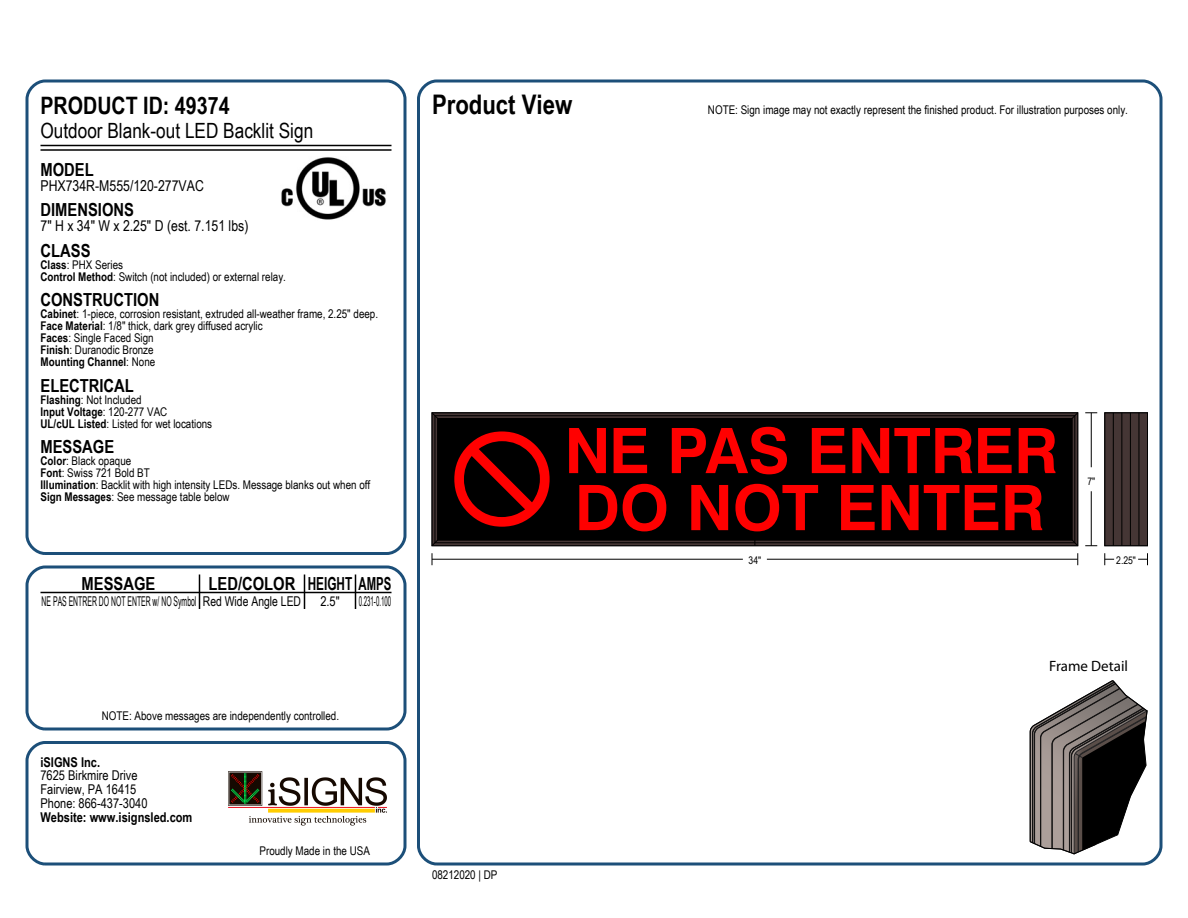
<style>
.page{position:relative;width:1188px;height:918px;background:#fff}
.page>*{position:absolute;margin:0;border:0;box-sizing:border-box;transform-origin:0 0}
.t1{font:700 62.85px "Swiss 721 BT";color:#f00}
.t2{font:700 62.7px "Swiss 721 BT";color:#f00}
.t3{font:700 27px "Arial Narrow";color:#000}
.t4{font:700 24px "Arial Narrow";color:#000}
.t5{font:21px "Arial Narrow";color:#000}
.t6{font:700 18px "Arial Narrow";color:#000}
.t7{font:15px "Arial Narrow";color:#000}
.t8{font:15px "Myriad Pro";color:#000}
.t9{font:13.5px/13.8px "Arial Narrow";color:#000}
.t10{font:13.5px "Arial Narrow";color:#000;scale:.62 1}
.t11{font:700 13.5px "Arial Narrow";color:#000}
.t12{font:13.5px "Arial Narrow";color:#000;scale:.55 1}
.t13{font:12px/12px "Arial Narrow";color:#000}
.t14{font:10.5px "Arial Narrow";color:#000}
.s1{font-weight:700}
</style>
<div class="page">
<div style="left:26px;top:80px;width:380px;height:475px;border:3px solid #1c4f79;border-radius:18px"></div>
<div style="left:26px;top:566px;width:380px;height:164px;border:3px solid #1c4f79;border-radius:18px"></div>
<div style="left:26px;top:741px;width:380px;height:125px;border:3px solid #1c4f79;border-radius:18px"></div>
<div style="left:417px;top:80px;width:745px;height:786px;border:3px solid #1c4f79;border-radius:18px"></div>
<svg style="left:434px;top:415px;width:642px;height:129px;background:#171111"></svg>
<div style="left:432px;top:413px;width:646px;height:133px;border:1px solid #000"></div>
<div style="left:435px;top:416px;width:640px;height:127px;border:1px solid #000"></div>
<svg style="left:432px;top:539px;width:6px;height:7px"></svg>
<svg style="left:1071px;top:539px;width:7px;height:7px"></svg>
<svg style="left:432px;top:412px;width:6px;height:7px"></svg>
<svg style="left:1071px;top:412px;width:7px;height:7px"></svg>
<div style="left:438px;top:419px;width:634px;height:121px;background:#000"></div>
<svg style="left:454px;top:431px;width:96px;height:96px"></svg>
<div style="left:1105px;top:413px;width:43px;height:133px;background:#453635"></div>
<div style="left:1105px;top:413px;width:43px;height:133px;border:1px solid #000"></div>
<hr style="left:1113px;top:413px;width:1px;height:133px;background:#000">
<hr style="left:1122px;top:413px;width:1px;height:133px;background:#000">
<hr style="left:1130px;top:413px;width:1px;height:133px;background:#000">
<hr style="left:1139px;top:413px;width:1px;height:133px;background:#000">
<hr style="left:1091px;top:491px;width:1px;height:55px;background:#000">
<hr style="left:1091px;top:413px;width:1px;height:54px;background:#000">
<svg style="left:1078px;top:553px;width:1px;height:12px"></svg>
<hr style="left:432px;top:559px;width:311px;height:1px;background:#000">
<hr style="left:767px;top:559px;width:311px;height:1px;background:#000">
<svg style="left:1105px;top:553px;width:9px;height:12px"></svg>
<svg style="left:1138px;top:553px;width:10px;height:12px"></svg>
<svg style="left:1030px;top:680px;width:117px;height:174px"></svg>
<hr style="left:40px;top:145px;width:352px;height:1px;background:#000">
<hr style="left:40px;top:149px;width:352px;height:2px;background:#000">
<img style="left:281px;top:157px;width:105px;height:63px">
<hr style="left:40px;top:592px;width:352px;height:1px;background:#000">
<hr style="left:199px;top:574px;width:1px;height:35px;background:#000">
<hr style="left:304px;top:574px;width:1px;height:35px;background:#000">
<hr style="left:355px;top:574px;width:1px;height:35px;background:#000">
<img style="left:228px;top:771px;width:159px;height:55px">
<h3 class="t4" style="left:40px;top:87px;width:191px">PRODUCT ID: 49374</h3>
<h3 class="t5" style="left:40px;top:115px;width:274px">Outdoor Blank-out LED Backlit Sign</h3>
<h3 class="t6" style="left:40px;top:156px;width:55px">MODEL</h3>
<p class="t7" style="left:40px;top:174px;width:165px">PHX734R-M555/120-277VAC</p>
<h3 class="t6" style="left:40px;top:196px;width:95px">DIMENSIONS</h3>
<p class="t7" style="left:40px;top:215px;width:209px">7" H x 34" W x 2.25" D (est. 7.151 lbs)</p>
<h3 class="t6" style="left:40px;top:237px;width:52px">CLASS</h3>
<p class="t13" style="left:40px;top:258px;width:247px"><span class="s1">Class</span>: PHX Series<br><span class="s1">Control Method</span>: Switch (not included) or external relay.</p>
<h3 class="t6" style="left:40px;top:286px;width:120px">CONSTRUCTION</h3>
<p class="t13" style="left:40px;top:307px;width:339px"><span class="s1">Cabinet</span>: 1-piece, corrosion resistant, extruded all-weather frame, 2.25" deep.<br><span class="s1">Face Material</span>: 1/8" thick, dark grey diffused acrylic<br><span class="s1">Faces</span>: Single Faced Sign<br><span class="s1">Finish</span>: Duranodic Bronze<br><span class="s1">Mounting Channel</span>: None</p>
<h3 class="t6" style="left:40px;top:372px;width:95px">ELECTRICAL</h3>
<p class="t13" style="left:40px;top:393px;width:173px"><span class="s1">Flashing</span>: Not Included<br><span class="s1">Input Voltage</span>: 120-277 VAC<br><span class="s1">UL/cUL Listed</span>: Listed for wet locations</p>
<h3 class="t6" style="left:40px;top:433px;width:75px">MESSAGE</h3>
<p class="t13" style="left:40px;top:454px;width:331px"><span class="s1">Color</span>: Black opaque<br><span class="s1">Font</span>: Swiss 721 Bold BT<br><span class="s1">Illumination</span>: Backlit with high intensity LEDs. Message blanks out when off <span class="s1">Sign Messages</span>: See message table below</p>
<h3 class="t6" style="left:82px;top:570px;width:75px">MESSAGE</h3>
<h3 class="t6" style="left:209px;top:570px;width:184px">LED/COLOR HEIGHT AMPS</h3>
<p class="t10" style="left:42px;top:591px;width:420px">NE PAS ENTRER DO NOT ENTER w/ NO Symbol Red Wide Angle LED</p>
<p class="t9" style="left:320px;top:594px;width:21px">2.5"</p>
<p class="t12" style="left:359px;top:591px;width:61px">0.231-0.100</p>
<p class="t13" style="left:102px;top:709px;width:239px">NOTE: Above messages are independently controlled.</p>
<p class="t11" style="left:40px;top:752px;width:61px">iSIGNS Inc.</p>
<p class="t9" style="left:40px;top:768px;width:109px">7625 Birkmire Drive<br>Fairview, PA 16415<br>Phone: 866-437-3040</p>
<p class="t11" style="left:40px;top:807px;width:153px">Website: www.isignsled.com</p>
<p class="t13" style="left:260px;top:844px;width:112px">Proudly Made in the USA</p>
<h3 class="t3" style="left:432px;top:84px;width:142px">Product View</h3>
<p class="t13" style="left:708px;top:103px;width:422px">NOTE: Sign image may not exactly represent the finished product. For illustration purposes only.</p>
<h2 class="t2" style="left:565px;top:413px;width:495px">NE PAS ENTRER</h2>
<h1 class="t1" style="left:575px;top:470px;width:472px">DO NOT ENTER</h1>
<p class="t14" style="left:1087px;top:473px;width:9px">7"</p>
<p class="t14" style="left:749px;top:553px;width:14px">34"</p>
<p class="t14" style="left:1116px;top:553px;width:21px">2.25"</p>
<p class="t13" style="left:432px;top:868px;width:67px">08212020 | DP</p>
<p class="t8" style="left:1049px;top:656px;width:80px">Frame Detail</p>
</div>
